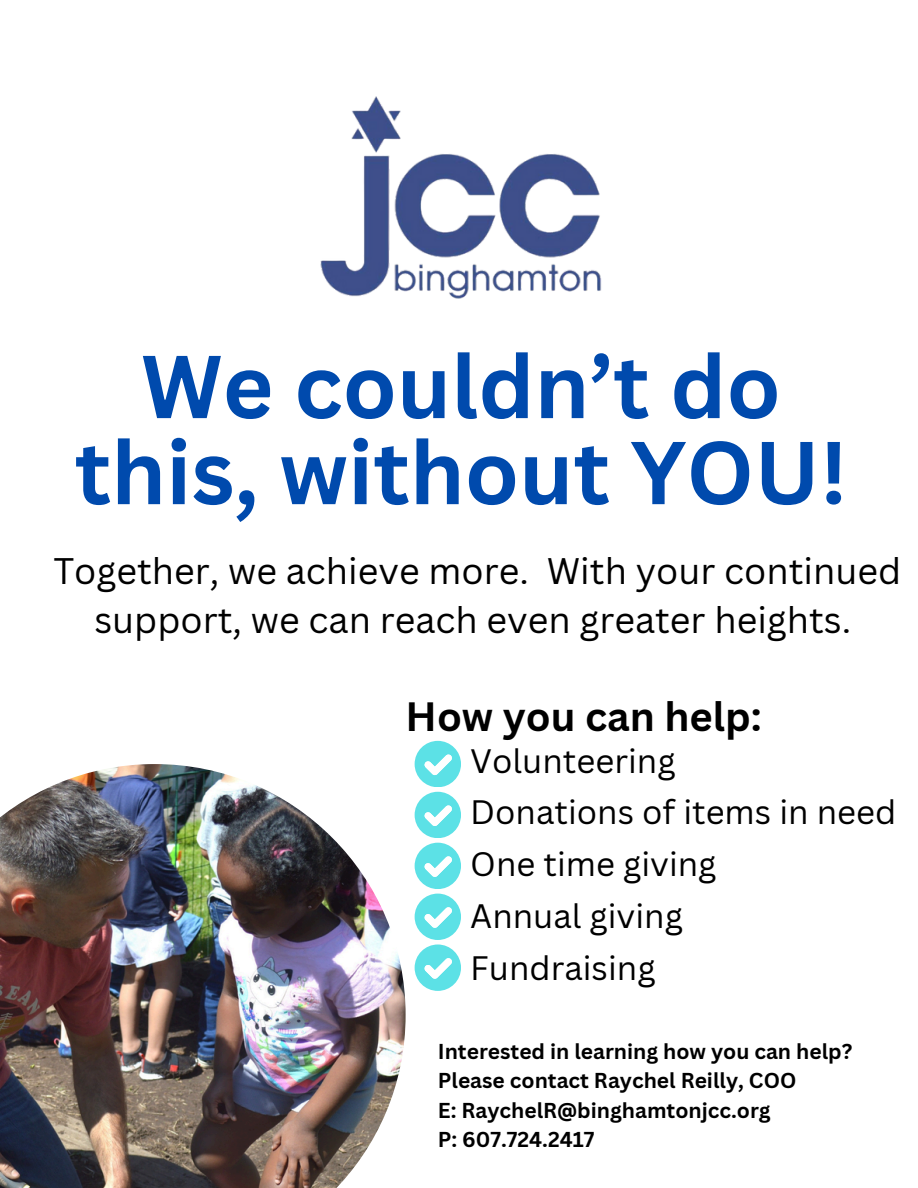
<style>
.page{position:relative;width:918px;height:1188px;background:#fff}
.page>*{position:absolute;margin:0;border:0;box-sizing:border-box;transform-origin:0 0}
.t1{font:700 87.15px/86.1px "Canva Sans";color:#004aad;text-align:center}
.t2{font:700 39.9px "Canva Sans";color:#000}
.t3{font:36px/49.5px "Canva Sans";color:#000;text-align:center}
.t4{font:33px/51.8px "Canva Sans";color:#000}
.t5{font:700 21px "Canva Sans";color:#000}
</style>
<div class="page">
<img style="left:0;top:764px;width:406px;height:424px">
<img style="left:320px;top:96px;width:282px;height:203px">
<svg style="left:415px;top:741px;width:46px;height:250px"></svg>
<h3 class="t1" style="left:75px;top:341px;width:774px">We couldn’t do this, without YOU!</h3>
<p class="t3" style="left:53px;top:545px;width:849px">Together, we achieve more. With your continued support, we can reach even greater heights.</p>
<h2 class="t2" style="left:406px;top:689px;width:358px">How you can help:</h2>
<p class="t4" style="left:470px;top:734px;width:428px">Volunteering<br>Donations of items in need<br>One time giving<br>Annual giving<br>Fundraising</p>
<p class="t5" style="left:438px;top:1037px;width:416px">Interested in learning how you can help?</p>
<p class="t5" style="left:438px;top:1066px;width:360px">Please contact Raychel Reilly, COO</p>
<p class="t5" style="left:438px;top:1095px;width:334px">E: RaychelR@binghamtonjcc.org</p>
<p class="t5" style="left:438px;top:1124px;width:158px">P: 607.724.2417</p>
</div>
